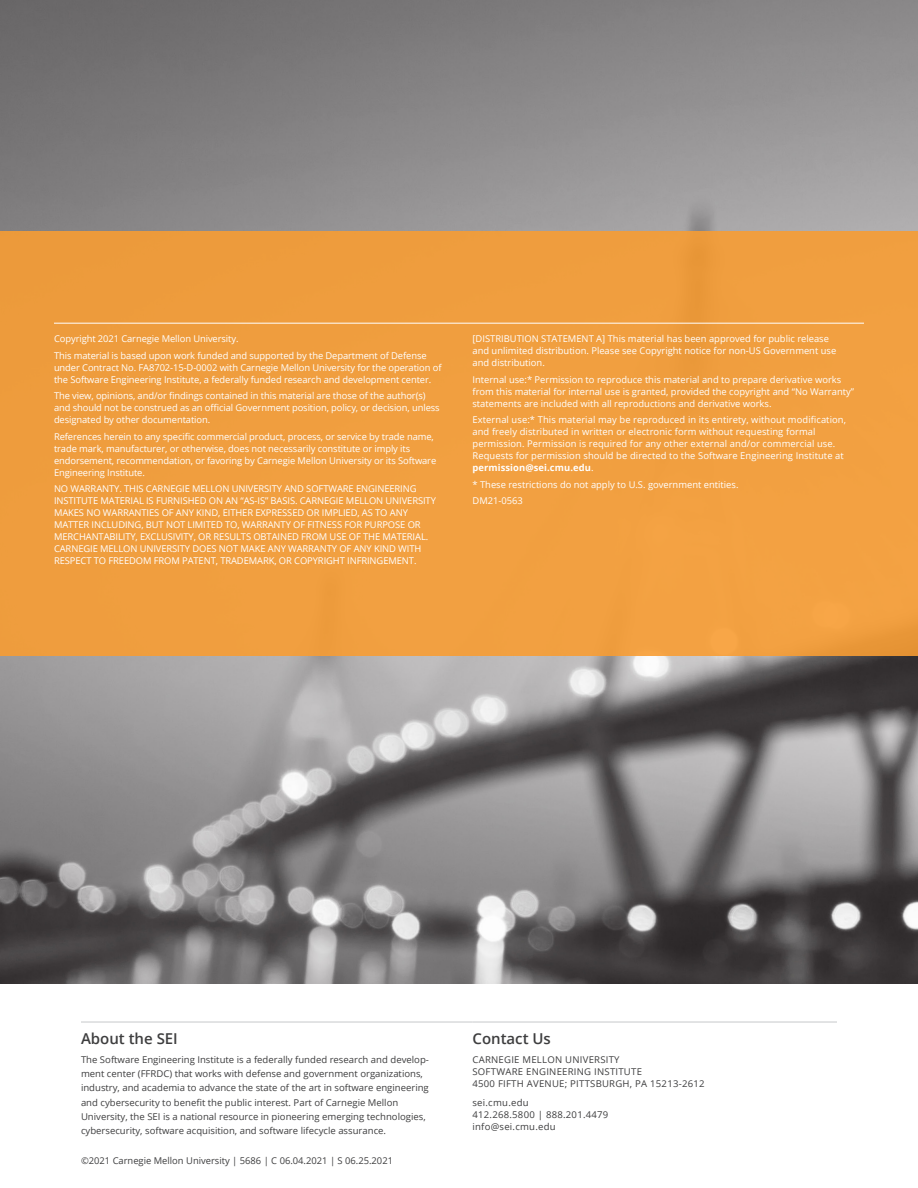
<style>
.page{position:relative;width:918px;height:1188px;background:#fff}
.page>*{position:absolute;margin:0;border:0;box-sizing:border-box;transform-origin:0 0}
.Boilerplate_Head{font:600 15px "Open Sans";color:#3e3e3f}
.Copyright_and_Markin{font:9.3px/12px "Open Sans";letter-spacing:-.01em;color:#fff}
.Copyright___Document{font:9.3px/12px "Open Sans";color:#fff}
.Boilerplate{font:9.3px/14.2px "Open Sans";color:#3e3e3f}
.Boilerplate_Address{font:9.3px/12px "Open Sans";letter-spacing:.025em;color:#3e3e3f}
.Copyright___Document-2{font:9.3px "Open Sans";color:#3e3e3f}
.Boilerplate_Contact{font:9.3px/12px "Open Sans";letter-spacing:.025em;color:#3e3e3f}
.s1{font-weight:700}
</style>
<div class="page">
<img style="left:0;top:0;width:918px;height:984px">
<hr style="left:81px;top:1022px;width:391px;height:1px;background:#c7c8ca">
<hr style="left:472px;top:1022px;width:365px;height:1px;background:#c7c8ca">
<div style="left:0;top:231px;width:918px;height:425px;background:#f09f3f"></div>
<hr style="left:54px;top:323px;width:405px;height:1px;background:#fff">
<hr style="left:459px;top:323px;width:405px;height:1px;background:#fff">
<p class="Copyright_and_Markin" style="left:54px;top:333px;width:186px">Copyright 2021 Carnegie Mellon University.</p>
<p class="Copyright_and_Markin" style="left:54px;top:349px;width:389px">This material is based upon work funded and supported by the Department of Defense under Contract No. FA8702-15-D-0002 with Carnegie Mellon University for the operation of the Software Engineering Institute, a federally funded research and development center.</p>
<p class="Copyright_and_Markin" style="left:54px;top:390px;width:387px">The view, opinions, and/or findings contained in this material are those of the author(s) and should not be construed as an official Government position, policy, or decision, unless designated by other documentation.</p>
<p class="Copyright_and_Markin" style="left:54px;top:430px;width:384px">References herein to any specific commercial product, process, or service by trade name, trade mark, manufacturer, or otherwise, does not necessarily constitute or imply its endorsement, recommendation, or favoring by Carnegie Mellon University or its Software Engineering Institute.</p>
<p class="Copyright_and_Markin" style="left:54px;top:483px;width:383px">NO WARRANTY. THIS CARNEGIE MELLON UNIVERSITY AND SOFTWARE ENGINEERING INSTITUTE MATERIAL IS FURNISHED ON AN “AS-IS” BASIS. CARNEGIE MELLON UNIVERSITY MAKES NO WARRANTIES OF ANY KIND, EITHER EXPRESSED OR IMPLIED, AS TO ANY MATTER INCLUDING, BUT NOT LIMITED TO, WARRANTY OF FITNESS FOR PURPOSE OR MERCHANTABILITY, EXCLUSIVITY, OR RESULTS OBTAINED FROM USE OF THE MATERIAL.<br>CARNEGIE MELLON UNIVERSITY DOES NOT MAKE ANY WARRANTY OF ANY KIND WITH RESPECT TO FREEDOM FROM PATENT, TRADEMARK, OR COPYRIGHT INFRINGEMENT.</p>
<p class="Copyright___Document" style="left:472px;top:333px;width:365px">[DISTRIBUTION STATEMENT A] This material has been approved for public release and unlimited distribution. Please see Copyright notice for non-US Government use and distribution.</p>
<p class="Copyright___Document" style="left:472px;top:373px;width:383px">Internal use:* Permission to reproduce this material and to prepare derivative works from this material for internal use is granted, provided the copyright and “No Warranty” statements are included with all reproductions and derivative works.</p>
<p class="Copyright___Document" style="left:472px;top:414px;width:375px">External use:* This material may be reproduced in its entirety, without modification, and freely distributed in written or electronic form without requesting formal permission. Permission is required for any other external and/or commercial use.<br>Requests for permission should be directed to the Software Engineering Institute at <span class="s1">permission@sei.cmu.edu</span>.</p>
<p class="Copyright___Document" style="left:472px;top:478px;width:267px">* These restrictions do not apply to U.S. government entities.</p>
<p class="Copyright___Document" style="left:472px;top:495px;width:52px">DM21-0563</p>
<p class="Boilerplate_Head" style="left:81px;top:1028px;width:98px">About the SEI</p>
<p class="Boilerplate" style="left:81px;top:1052px;width:349px">The Software Engineering Institute is a federally funded research and develop&shy;ment center (FFRDC) that works with defense and government organizations, industry, and academia to advance the state of the art in software engineering and cybersecurity to benefit the public interest. Part of Carnegie Mellon University, the SEI is a national resource in pioneering emerging technologies, cybersecurity, software acquisition, and software lifecycle assurance.</p>
<p class="Copyright___Document-2" style="left:81px;top:1154px;width:314px">©2021 Carnegie Mellon University | 5686 | C 06.04.2021 | S 06.25.2021</p>
<p class="Boilerplate_Head" style="left:472px;top:1028px;width:80px">Contact Us</p>
<p class="Boilerplate_Address" style="left:472px;top:1053px;width:234px">CARNEGIE MELLON UNIVERSITY<br>SOFTWARE ENGINEERING INSTITUTE<br>4500 FIFTH AVENUE; PITTSBURGH, PA 15213-2612</p>
<p class="Boilerplate_Contact" style="left:472px;top:1097px;width:137px">sei.cmu.edu<br>412.268.5800 | 888.201.4479 info@sei.cmu.edu</p>
</div>
